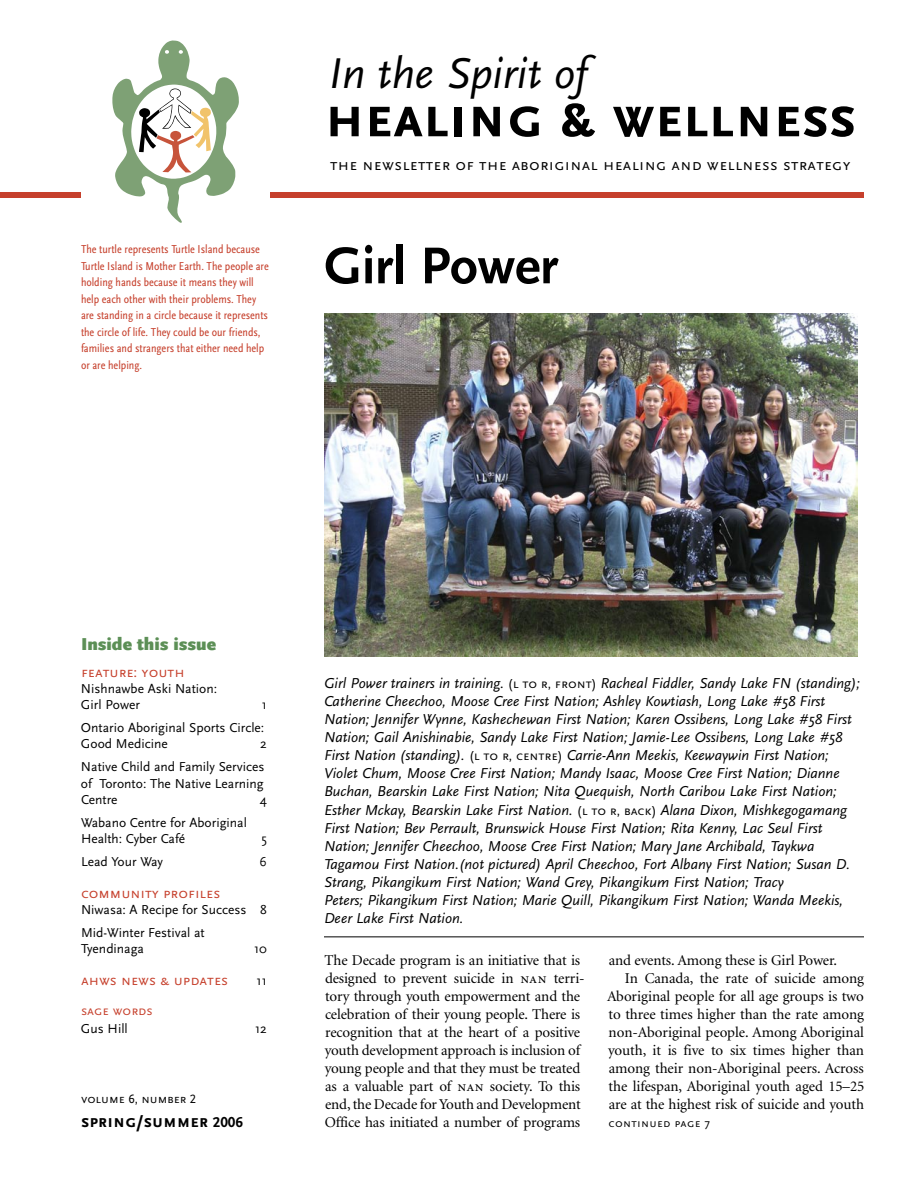
<style>
.page{position:relative;width:918px;height:1188px;background:#fff}
.page>*{position:absolute;margin:0;border:0;box-sizing:border-box;transform-origin:0 0}
.t1{font:700 60px "Scala Sans Caps";letter-spacing:-.01em;color:#000}
.t2{font:700 54px "Scala Sans";letter-spacing:-.005em;color:#000}
.t3{font:italic 45px "Scala Sans";color:#000}
.t4{font:700 18px "Scala Sans Caps";color:#000}
.t5{font:900 18px "Scala Sans";color:#5c8f56}
.t6{font:16.5px "Scala Sans Caps";letter-spacing:.02em;color:#000}
.t7{font:italic 15px/18.1px "Scala Sans";color:#000}
.t8{font:15px/18.1px "Minion";letter-spacing:-.01em;color:#000}
.t9{font:15px "Scala Sans Caps";color:#c6402c}
.t10{font:13.5px/16.2px "Scala Sans";color:#000}
.t11{font:13.5px "Scala Sans Caps";color:#c6402c}
.t12{font:12.75px "Scala Sans Caps";color:#000}
.t13{font:12px/16.5px "Scala Sans Regular Con";color:#c6402c}
.t14{font:12px "Scala Sans Caps";letter-spacing:.025em;color:#000}
.s1{font-size:15px}
.s2{font-family:"Scala Sans Caps";font-style:normal;font-size:13.5px}
.s3{font-family:"Minion Regular SC"}
.s4{font-family:"Scala Sans"}
</style>
<div class="page">
<svg style="left:112px;top:40px;width:127px;height:183px"></svg>
<div style="left:0;top:192px;width:81px;height:6px;background:#c6402c"></div>
<div style="left:270px;top:192px;width:593px;height:6px;background:#c6402c"></div>
<img style="left:324px;top:314px;width:533px;height:343px">
<hr style="left:324px;top:936px;width:540px;height:1px;background:#000">
<p class="t13" style="left:81px;top:241px;width:189px">The turtle represents Turtle Island because Turtle Island is Mother Earth. The people are holding hands because it means they will help each other with their problems. They are standing in a circle because it represents the circle of life. They could be our friends, families and strangers that either need help or are helping.</p>
<h3 class="t3" style="left:328px;top:48px;width:260px">In the Spirit of</h3>
<h1 class="t1" style="left:324px;top:83px;width:534px">healing &amp; wellness</h1>
<p class="t6" style="left:330px;top:155px;width:522px">the newsletter of the aboriginal healing and wellness strategy</p>
<h2 class="t2" style="left:324px;top:237px;width:236px">Girl Power</h2>
<p class="t5" style="left:81px;top:635px;width:137px">Inside this issue</p>
<p class="t9" style="left:81px;top:664px;width:105px">feature: youth</p>
<p class="t10" style="left:81px;top:681px;width:138px">Nishnawbe Aski Nation:<br>Girl Power</p>
<p class="t10" style="left:81px;top:693px;width:188px;line-height:23px;text-align:right">1<br>Ontario Aboriginal Sports Circle:</p>
<p class="t10" style="left:81px;top:736px;width:88px">Good Medicine</p>
<p class="t10" style="left:81px;top:733px;width:188px;line-height:23px;text-align:right">2<br>Native Child and Family Services</p>
<p class="t10" style="left:81px;top:775px;width:184px">of Toronto: The Native Learning<br>Centre</p>
<p class="t10" style="left:260px;top:792px;width:9px">4</p>
<p class="t10" style="left:81px;top:815px;width:167px">Wabano Centre for Aboriginal<br>Health: Cyber Café</p>
<p class="t10" style="left:261px;top:831px;width:7px">5</p>
<p class="t10" style="left:81px;top:854px;width:84px">Lead Your Way</p>
<p class="t10" style="left:260px;top:854px;width:9px">6</p>
<p class="t9" style="left:81px;top:885px;width:141px">community profiles</p>
<p class="t10" style="left:81px;top:898px;width:188px;line-height:23px">Niwasa: A Recipe for Success 8<br>Mid-Winter Festival at</p>
<p class="t10" style="left:81px;top:941px;width:65px">Tyendinaga</p>
<p class="t10" style="left:254px;top:941px;width:14px">10</p>
<p class="t9" style="left:81px;top:972px;width:149px">ahws news &amp; updates</p>
<p class="t10" style="left:256px;top:973px;width:12px">11</p>
<p class="t11" style="left:81px;top:1003px;width:73px">sage words</p>
<p class="t10" style="left:81px;top:1021px;width:48px">Gus Hill</p>
<p class="t10" style="left:255px;top:1021px;width:13px">12</p>
<p class="t12" style="left:81px;top:1092px;width:117px">volume 6, number 2</p>
<p class="t4" style="left:81px;top:1111px;width:163px">spring/summer <span class="s1">2006</span></p>
<p class="t7" style="left:324px;top:674px;width:538px">Girl Power trainers in training. <span class="s2">(l to r, front)</span> Racheal Fiddler, Sandy Lake FN (standing); Catherine Cheechoo, Moose Cree First Nation; Ashley Kowtiash, Long Lake #58 First Nation; Jennifer Wynne, Kashechewan First Nation; Karen Ossibens, Long Lake #58 First Nation; Gail Anishinabie, Sandy Lake First Nation; Jamie-Lee Ossibens, Long Lake #58<br>First Nation (standing). <span class="s2">(l to r, centre)</span> Carrie-Ann Meekis, Keewaywin First Nation; Violet Chum, Moose Cree First Nation; Mandy Isaac, Moose Cree First Nation; Dianne Buchan, Bearskin Lake First Nation; Nita Quequish, North Caribou Lake First Nation; Esther Mckay, Bearskin Lake First Nation. <span class="s2">(l to r, back)</span> Alana Dixon, Mishkegogamang First Nation; Bev Perrault, Brunswick House First Nation; Rita Kenny, Lac Seul First Nation; Jennifer Cheechoo, Moose Cree First Nation; Mary Jane Archibald, Taykwa Tagamou First Nation.(not pictured) April Cheechoo, Fort Albany First Nation; Susan D.<br>Strang, Pikangikum First Nation; Wand Grey, Pikangikum First Nation; Tracy<br>Peters; Pikangikum First Nation; Marie Quill, Pikangikum First Nation; Wanda Meekis, Deer Lake First Nation.</p>
<p class="t8" style="left:325px;top:951px;width:262px">The Decade program is an initiative that is designed to prevent suicide in <span class="s3">nan</span> terri&shy;tory through youth empowerment and the celebration of their young people. There is recognition that at the heart of a positive youth development approach is inclusion of young people and that they must be treated as a valuable part of <span class="s3">nan</span> society. To this end, the Decade for Youth and Development Office has initiated a number of programs</p>
<p class="t8" style="left:609px;top:951px;width:230px">and events. Among these is Girl Power.</p>
<p class="t8" style="left:625px;top:969px;width:241px">In Canada, the rate of suicide among</p>
<p class="t8" style="left:607px;top:987px;width:258px">Aboriginal people for all age groups is two</p>
<p class="t8" style="left:609px;top:1005px;width:257px">to three times higher than the rate among</p>
<p class="t8" style="left:609px;top:1024px;width:257px">non-Aboriginal people. Among Aboriginal</p>
<p class="t8" style="left:608px;top:1042px;width:257px">youth, it is five to six times higher than</p>
<p class="t8" style="left:609px;top:1060px;width:257px">among their non-Aboriginal peers. Across</p>
<p class="t8" style="left:609px;top:1078px;width:257px">the lifespan, Aboriginal youth aged 15–25</p>
<p class="t8" style="left:609px;top:1096px;width:257px">are at the highest risk of suicide and youth</p>
<p class="t14" style="left:609px;top:1117px;width:103px">continued page <span class="s4">7</span></p>
</div>
